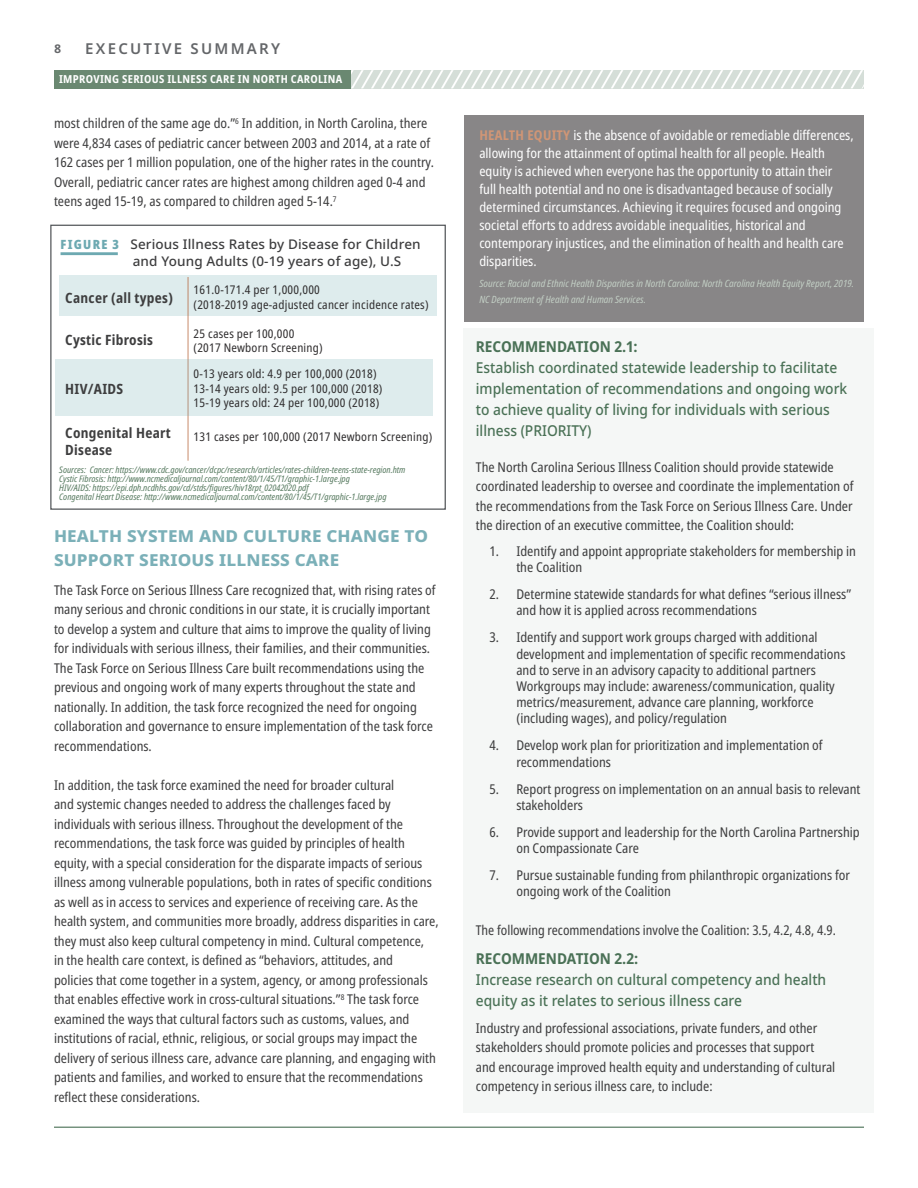
<style>
.page{position:relative;width:918px;height:1188px;background:#fff}
.page>*{position:absolute;margin:0;border:0;box-sizing:border-box;transform-origin:0 0}
.t1{font:800 16.5px/24px "Noto Sans";letter-spacing:.01em;color:#7bb0b8;scale:1.04 1}
.t2{font:500 15px/21px "Noto Sans";color:#4a7156;scale:.92 1}
.t3{font:700 semi-condensed 15px "Noto Sans";color:#4a7156}
.t4{font:600 15px "Noto Sans";letter-spacing:.15em;color:#646669}
.t5{font:700 condensed 14.25px/17px "Noto Sans";letter-spacing:.02em;color:#3e3e3f}
.t6{font:condensed 13.5px/19.5px "Noto Sans";color:#3e3e3f}
.t7{font:condensed 13.5px/18px "Noto Sans";color:#fff}
.t8{font:500 13.35px "Noto Sans";letter-spacing:.01em;color:#3e3e3f}
.t9{font:condensed 12px "Noto Sans";letter-spacing:.02em;color:#312f30}
.t10{font:700 12px "Noto Sans";color:#646669}
.t11{font:700 condensed 10.95px "Noto Sans";letter-spacing:.03em;color:#fff}
.t12{font:italic condensed 10.05px/16.2px "Noto Sans";color:#c2cec4}
.t13{font:italic condensed 9px "Noto Sans";color:#587b61}
.s1{font-weight:900;font-stretch:condensed;font-size:12.75px;color:#6da9b1}
.s2{font-weight:700;color:#d09676}
</style>
<div class="page">
<svg style="left:351px;top:70px;width:513px;height:18px"></svg>
<hr style="left:54px;top:1127px;width:810px;height:1px;background:#4a7156">
<div style="left:54px;top:70px;width:297px;height:18px;background:#6a8871"></div>
<div style="left:463px;top:328px;width:411px;height:784px;background:#f5f7f6"></div>
<div style="left:59px;top:276px;width:378px;height:40px;background:#deeced"></div>
<div style="left:50px;top:225px;width:396px;height:285px;border:1px solid #54575a"></div>
<hr style="left:61px;top:252px;width:57px;height:3px;background:#6da9b1">
<hr style="left:187px;top:277px;width:2px;height:184px;background:#b6653b">
<div style="left:56px;top:359px;width:377px;height:57px;background:#deeced"></div>
<div style="left:465px;top:116px;width:399px;height:206px;background:#888687"></div>
<p class="t4" style="left:85px;top:38px;width:196px">EXECUTIVE SUMMARY</p>
<p class="t10" style="left:54px;top:40px;width:9px">8</p>
<p class="t11" style="left:59px;top:71px;width:285px">IMPROVING SERIOUS ILLNESS CARE IN NORTH CAROLINA</p>
<p class="t6" style="left:54px;top:114px;width:381px">most children of the same age do.”<sup>6</sup> In addition, in North Carolina, there were 4,834 cases of pediatric cancer between 2003 and 2014, at a rate of 162 cases per 1 million population, one of the higher rates in the country.<br>Overall, pediatric cancer rates are highest among children aged 0-4 and teens aged 15-19, as compared to children aged 5-14.<sup>7</sup></p>
<p class="t8" style="left:61px;top:235px;width:362px"><span class="s1">FIGURE 3</span> Serious Illness Rates by Disease for Children</p>
<p class="t8" style="left:133px;top:252px;width:270px">and Young Adults (0-19 years of age), U.S</p>
<p class="t5" style="left:65px;top:289px;width:109px">Cancer (all types)</p>
<p class="t5" style="left:65px;top:331px;width:89px">Cystic Fibrosis</p>
<p class="t5" style="left:65px;top:381px;width:59px">HIV/AIDS</p>
<p class="t5" style="left:65px;top:424px;width:107px">Congenital Heart<br>Disease</p>
<p class="t9" style="left:194px;top:282px;width:128px">161.0-171.4 per 1,000,000</p>
<p class="t9" style="left:194px;top:296px;width:236px">(2018-2019 age-adjusted cancer incidence rates)</p>
<p class="t9" style="left:194px;top:325px;width:102px">25 cases per 100,000</p>
<p class="t9" style="left:194px;top:339px;width:131px">(2017 Newborn Screening)</p>
<p class="t9" style="left:194px;top:366px;width:184px">0-13 years old: 4.9 per 100,000 (2018)</p>
<p class="t9" style="left:194px;top:380px;width:190px">13-14 years old: 9.5 per 100,000 (2018)</p>
<p class="t9" style="left:194px;top:395px;width:187px">15-19 years old: 24 per 100,000 (2018)</p>
<p class="t9" style="left:194px;top:428px;width:240px">131 cases per 100,000 (2017 Newborn Screening)</p>
<p class="t13" style="left:59px;top:463px;width:348px">Sources: Cancer: https://www.cdc.gov/cancer/dcpc/research/articles/rates-children-teens-state-region.htm</p>
<p class="t13" style="left:59px;top:472px;width:292px">Cystic Fibrosis: http://www.ncmedicaljournal.com/content/80/1/45/T1/graphic-1.large.jpg</p>
<p class="t13" style="left:59px;top:481px;width:251px">HIV/AIDS: https://epi.dph.ncdhhs.gov/cd/stds/figures/hiv18rpt_02042020.pdf</p>
<p class="t13" style="left:59px;top:490px;width:329px">Congenital Heart Disease: http://www.ncmedicaljournal.com/content/80/1/45/T1/graphic-1.large.jpg</p>
<p class="t1" style="left:54px;top:525px;width:361px">HEALTH SYSTEM AND CULTURE CHANGE TO<br>SUPPORT SERIOUS ILLNESS CARE</p>
<p class="t6" style="left:54px;top:581px;width:383px">The Task Force on Serious Illness Care recognized that, with rising rates of many serious and chronic conditions in our state, it is crucially important to develop a system and culture that aims to improve the quality of living for individuals with serious illness, their families, and their communities.</p>
<p class="t6" style="left:54px;top:659px;width:381px">The Task Force on Serious Illness Care built recommendations using the previous and ongoing work of many experts throughout the state and nationally. In addition, the task force recognized the need for ongoing collaboration and governance to ensure implementation of the task force recommendations.</p>
<p class="t6" style="left:54px;top:776px;width:386px">In addition, the task force examined the need for broader cultural<br>and systemic changes needed to address the challenges faced by individuals with serious illness. Throughout the development of the recommendations, the task force was guided by principles of health equity, with a special consideration for the disparate impacts of serious illness among vulnerable populations, both in rates of specific conditions as well as in access to services and experience of receiving care. As the health system, and communities more broadly, address disparities in care, they must also keep cultural competency in mind. Cultural competence,<br>in the health care context, is defined as “behaviors, attitudes, and<br>policies that come together in a system, agency, or among professionals that enables effective work in cross-cultural situations.”<sup>8</sup> The task force examined the ways that cultural factors such as customs, values, and institutions of racial, ethnic, religious, or social groups may impact the delivery of serious illness care, advance care planning, and engaging with patients and families, and worked to ensure that the recommendations reflect these considerations.</p>
<p class="t7" style="left:479px;top:126px;width:376px"><span class="s2">HEALTH EQUITY</span> is the absence of avoidable or remediable differences, allowing for the attainment of optimal health for all people. Health equity is achieved when everyone has the opportunity to attain their<br>full health potential and no one is disadvantaged because of socially determined circumstances. Achieving it requires focused and ongoing societal efforts to address avoidable inequalities, historical and contemporary injustices, and the elimination of health and health care disparities.</p>
<p class="t12" style="left:479px;top:276px;width:376px">Source: Racial and Ethnic Health Disparities in North Carolina: North Carolina Health Equity Report, 2019.<br>NC Department of Health and Human Services.</p>
<p class="t3" style="left:476px;top:336px;width:163px">RECOMMENDATION 2.1:</p>
<p class="t2" style="left:476px;top:357px;width:405px">Establish coordinated statewide leadership to facilitate implementation of recommendations and ongoing work to achieve quality of living for individuals with serious illness (PRIORITY)</p>
<p class="t6" style="left:476px;top:458px;width:379px">The North Carolina Serious Illness Coalition should provide statewide coordinated leadership to oversee and coordinate the implementation of the recommendations from the Task Force on Serious Illness Care. Under the direction of an executive committee, the Coalition should:</p>
<p class="t6" style="left:516px;top:543px;width:341px;line-height:16.2px;text-indent:-27px">1. Identify and appoint appropriate stakeholders for membership in the Coalition</p>
<p class="t6" style="left:516px;top:586px;width:336px;line-height:16.2px;text-indent:-27px">2. Determine statewide standards for what defines “serious illness” and how it is applied across recommendations</p>
<p class="t6" style="left:516px;top:630px;width:331px;line-height:16.2px;text-indent:-27px">3. Identify and support work groups charged with additional development and implementation of specific recommendations and to serve in an advisory capacity to additional partners Workgroups may include: awareness/communication, quality metrics/measurement, advance care planning, workforce (including wages), and policy/regulation</p>
<p class="t6" style="left:516px;top:738px;width:308px;line-height:16.2px;text-indent:-27px">4. Develop work plan for prioritization and implementation of recommendations</p>
<p class="t6" style="left:516px;top:781px;width:346px;line-height:16.2px;text-indent:-27px">5. Report progress on implementation on an annual basis to relevant stakeholders</p>
<p class="t6" style="left:516px;top:824px;width:345px;line-height:16.2px;text-indent:-27px">6. Provide support and leadership for the North Carolina Partnership on Compassionate Care</p>
<p class="t6" style="left:516px;top:867px;width:335px;line-height:16.2px;text-indent:-27px">7. Pursue sustainable funding from philanthropic organizations for ongoing work of the Coalition</p>
<p class="t6" style="left:476px;top:921px;width:362px">The following recommendations involve the Coalition: 3.5, 4.2, 4.8, 4.9.</p>
<p class="t3" style="left:476px;top:947px;width:164px">RECOMMENDATION 2.2:</p>
<p class="t2" style="left:476px;top:969px;width:382px">Increase research on cultural competency and health equity as it relates to serious illness care</p>
<p class="t6" style="left:476px;top:1018px;width:361px">Industry and professional associations, private funders, and other stakeholders should promote policies and processes that support and encourage improved health equity and understanding of cultural competency in serious illness care, to include:</p>
</div>
